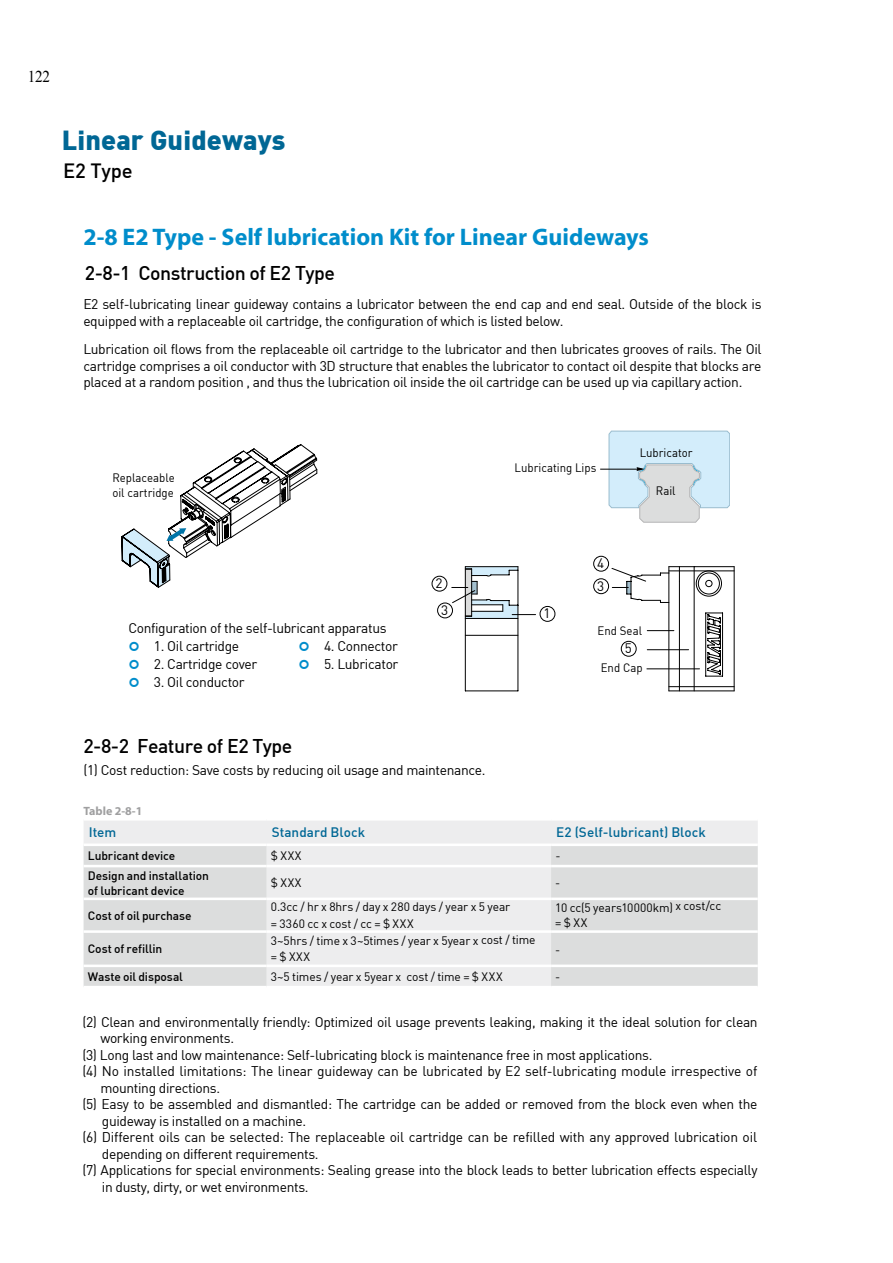
<style>
.page{position:relative;width:893px;height:1263px;background:#fff}
.page>*{position:absolute;margin:0;border:0;box-sizing:border-box;transform-origin:0 0}
.t1{font:900 27px "DIN";letter-spacing:.005em;color:#006795}
.t2{font:700 24px "Myriad";color:#008dcb}
.t3{font:500 20.25px "DIN";letter-spacing:-.01em;color:#000}
.t4{font:500 19.5px "DIN";letter-spacing:-.025em;color:#000}
.t5{font:16.5px "Times New Roman";color:#000;scale:.92 1}
.t6{font:13.8px/16.5px "DIN";letter-spacing:-.025em;color:#000}
.t7{font:500 13.5px "DIN";letter-spacing:.005em;color:#006795}
.t8{font:13.5px/22.5px "DIN";color:#000}
.t9{font:12px/16.5px "DIN";color:#000}
.t10{font:500 12px/15.5px "DIN";letter-spacing:-.005em;color:#000}
.t11{font:12px/14.4px "DIN";color:#000;scale:.95 1}
.t12{font:700 12px "Myriad";color:#9f9fa0}
</style>
<div class="page">
<hr style="left:669px;top:690px;width:65px;height:1px;background:#000">
<hr style="left:669px;top:686px;width:65px;height:1px;background:#000">
<hr style="left:734px;top:567px;width:1px;height:124px;background:#000">
<hr style="left:694px;top:567px;width:1px;height:124px;background:#000">
<hr style="left:679px;top:581px;width:1px;height:110px;background:#000">
<hr style="left:668px;top:573px;width:1px;height:118px;background:#000">
<hr style="left:465px;top:690px;width:53px;height:1px;background:#000">
<hr style="left:518px;top:605px;width:1px;height:86px;background:#000">
<hr style="left:465px;top:567px;width:1px;height:124px;background:#000">
<svg style="left:452px;top:566px;width:282px;height:110px"></svg>
<div style="left:540px;top:606px;width:15px;height:15px;background:#fff;border-radius:50%"></div>
<div style="left:540px;top:606px;width:15px;height:16px;border:1px solid #000;border-radius:50%"></div>
<div style="left:437px;top:603px;width:16px;height:15px;border:1px solid #000;border-radius:50%"></div>
<div style="left:432px;top:576px;width:15px;height:15px;border:1px solid #000;border-radius:50%"></div>
<div style="left:594px;top:556px;width:15px;height:15px;background:#fff;border-radius:50%"></div>
<div style="left:593px;top:556px;width:16px;height:15px;border:1px solid #000;border-radius:50%"></div>
<div style="left:594px;top:579px;width:15px;height:15px;background:#fff;border-radius:50%"></div>
<div style="left:593px;top:578px;width:16px;height:16px;border:1px solid #000;border-radius:50%"></div>
<div style="left:621px;top:641px;width:15px;height:15px;background:#fff;border-radius:50%"></div>
<div style="left:621px;top:641px;width:16px;height:16px;border:1px solid #000;border-radius:50%"></div>
<hr style="left:600px;top:469px;width:42px;height:1px;background:#000">
<svg style="left:608px;top:431px;width:122px;height:92px;background:#d5e7ef"></svg>
<div style="left:84px;top:821px;width:674px;height:22px;background:#ededee"></div>
<svg style="left:84px;top:846px;width:674px;height:140px;background:#e3e3e4"></svg>
<hr style="left:84px;top:865px;width:183px;height:2px;background:#fff">
<hr style="left:267px;top:865px;width:284px;height:2px;background:#fff">
<hr style="left:551px;top:865px;width:207px;height:2px;background:#fff">
<hr style="left:84px;top:897px;width:183px;height:3px;background:#fff">
<hr style="left:267px;top:897px;width:284px;height:3px;background:#fff">
<hr style="left:551px;top:897px;width:207px;height:3px;background:#fff">
<hr style="left:84px;top:930px;width:183px;height:3px;background:#fff">
<hr style="left:267px;top:930px;width:284px;height:3px;background:#fff">
<hr style="left:551px;top:930px;width:207px;height:3px;background:#fff">
<hr style="left:84px;top:964px;width:183px;height:3px;background:#fff">
<hr style="left:267px;top:964px;width:284px;height:3px;background:#fff">
<hr style="left:551px;top:964px;width:207px;height:3px;background:#fff">
<svg style="left:122px;top:444px;width:195px;height:143px"></svg>
<p class="t5" style="left:28px;top:65px;width:26px">122</p>
<h1 class="t1" style="left:62px;top:122px;width:225px">Linear Guideways</h1>
<h3 class="t3" style="left:63px;top:158px;width:71px">E2 Type</h3>
<h2 class="t2" style="left:83px;top:225px;width:567px">2-8 E2 Type - Self lubrication Kit for Linear Guideways</h2>
<h3 class="t4" style="left:85px;top:261px;width:252px">2-8-1 Construction of E2 Type</h3>
<p class="t6" style="left:83px;top:296px;width:680px">E2 self-lubricating linear guideway contains a lubricator between the end cap and end seal. Outside of the block is equipped with a replaceable oil cartridge, the configuration of which is listed below.</p>
<p class="t6" style="left:83px;top:341px;width:680px;text-align:justify">Lubrication oil flows from the replaceable oil cartridge to the lubricator and then lubricates grooves of rails. The Oil cartridge comprises a oil conductor with 3D structure that enables the lubricator to contact oil despite that blocks are placed at a random position , and thus the lubrication oil inside the oil cartridge can be used up via capillary action.</p>
<p class="t11" style="left:112px;top:470px;width:67px">Replaceable oil cartridge</p>
<p class="t11" style="left:515px;top:460px;width:88px">Lubricating Lips</p>
<p class="t11" style="left:640px;top:445px;width:57px">Lubricator</p>
<p class="t11" style="left:656px;top:484px;width:22px">Rail</p>
<p class="t8" style="left:435px;top:572px;width:9px">2</p>
<p class="t6" style="left:128px;top:620px;width:260px">Configuration of the self-lubricant apparatus</p>
<p class="t6" style="left:154px;top:638px;width:87px">1. Oil cartridge</p>
<p class="t6" style="left:324px;top:638px;width:75px">4. Connector</p>
<p class="t6" style="left:154px;top:656px;width:105px">2. Cartridge cover</p>
<p class="t6" style="left:324px;top:656px;width:76px">5. Lubricator</p>
<p class="t6" style="left:154px;top:674px;width:92px">3. Oil conductor</p>
<p class="t8" style="left:441px;top:598px;width:9px">3</p>
<p class="t8" style="left:543px;top:602px;width:9px">1</p>
<h3 class="t4" style="left:83px;top:734px;width:210px">2-8-2 Feature of E2 Type</h3>
<p class="t6" style="left:83px;top:762px;width:404px">(1) Cost reduction: Save costs by reducing oil usage and maintenance.</p>
<p class="t12" style="left:83px;top:805px;width:61px">Table 2-8-1</p>
<p class="t8" style="left:597px;top:552px;width:9px">4<br>3</p>
<p class="t11" style="left:598px;top:623px;width:48px">End Seal</p>
<p class="t11" style="left:601px;top:660px;width:45px">End Cap</p>
<p class="t8" style="left:625px;top:637px;width:9px">5</p>
<p class="t7" style="left:89px;top:823px;width:29px">Item</p>
<p class="t7" style="left:272px;top:823px;width:95px">Standard Block</p>
<p class="t7" style="left:556px;top:823px;width:151px">E2 (Self-lubricant) Block</p>
<p class="t10" style="left:88px;top:847px;width:89px">Lubricant device</p>
<p class="t9" style="left:271px;top:847px;width:32px">$ XXX</p>
<p class="t9" style="left:555px;top:847px;width:7px">-</p>
<p class="t10" style="left:88px;top:867px;width:123px">Design and installation of lubricant device</p>
<p class="t9" style="left:271px;top:874px;width:32px">$ XXX</p>
<p class="t9" style="left:555px;top:874px;width:7px">-</p>
<p class="t10" style="left:88px;top:907px;width:105px">Cost of oil purchase</p>
<p class="t9" style="left:271px;top:898px;width:241px">0.3cc / hr x 8hrs / day x 280 days / year x 5 year = 3360 cc x cost / cc = $ XXX</p>
<p class="t9" style="left:555px;top:900px;width:167px;line-height:14.4px">10 cc(5 years10000km) x cost/cc = $ XX</p>
<p class="t10" style="left:88px;top:941px;width:76px">Cost of refillin</p>
<p class="t9" style="left:271px;top:932px;width:266px;line-height:15.9px">3~5hrs / time x 3~5times / year x 5year x cost / time = $ XXX</p>
<p class="t9" style="left:555px;top:941px;width:7px">-</p>
<p class="t10" style="left:88px;top:969px;width:97px">Waste oil disposal</p>
<p class="t9" style="left:271px;top:968px;width:233px">3~5 times / year x 5year x cost / time = $ XXX</p>
<p class="t9" style="left:555px;top:968px;width:7px">-</p>
<p class="t6" style="left:82px;top:1013px;width:677px">(2) Clean and environmentally friendly: Optimized oil usage prevents leaking, making it the ideal solution for clean</p>
<p class="t6" style="left:100px;top:1030px;width:135px">working environments.</p>
<p class="t6" style="left:82px;top:1046px;width:572px">(3) Long last and low maintenance: Self-lubricating block is maintenance free in most applications.</p>
<p class="t6" style="left:82px;top:1063px;width:676px">(4) No installed limitations: The linear guideway can be lubricated by E2 self-lubricating module irrespective of</p>
<p class="t6" style="left:100px;top:1079px;width:121px">mounting directions.</p>
<p class="t6" style="left:82px;top:1096px;width:677px">(5) Easy to be assembled and dismantled: The cartridge can be added or removed from the block even when the</p>
<p class="t6" style="left:102px;top:1112px;width:206px">guideway is installed on a machine.</p>
<p class="t6" style="left:82px;top:1129px;width:676px">(6) Different oils can be selected: The replaceable oil cartridge can be refilled with any approved lubrication oil</p>
<p class="t6" style="left:102px;top:1145px;width:218px">depending on different requirements.</p>
<p class="t6" style="left:82px;top:1162px;width:677px">(7) Applications for special environments: Sealing grease into the block leads to better lubrication effects especially</p>
<p class="t6" style="left:102px;top:1178px;width:208px">in dusty, dirty, or wet environments.</p>
</div>
